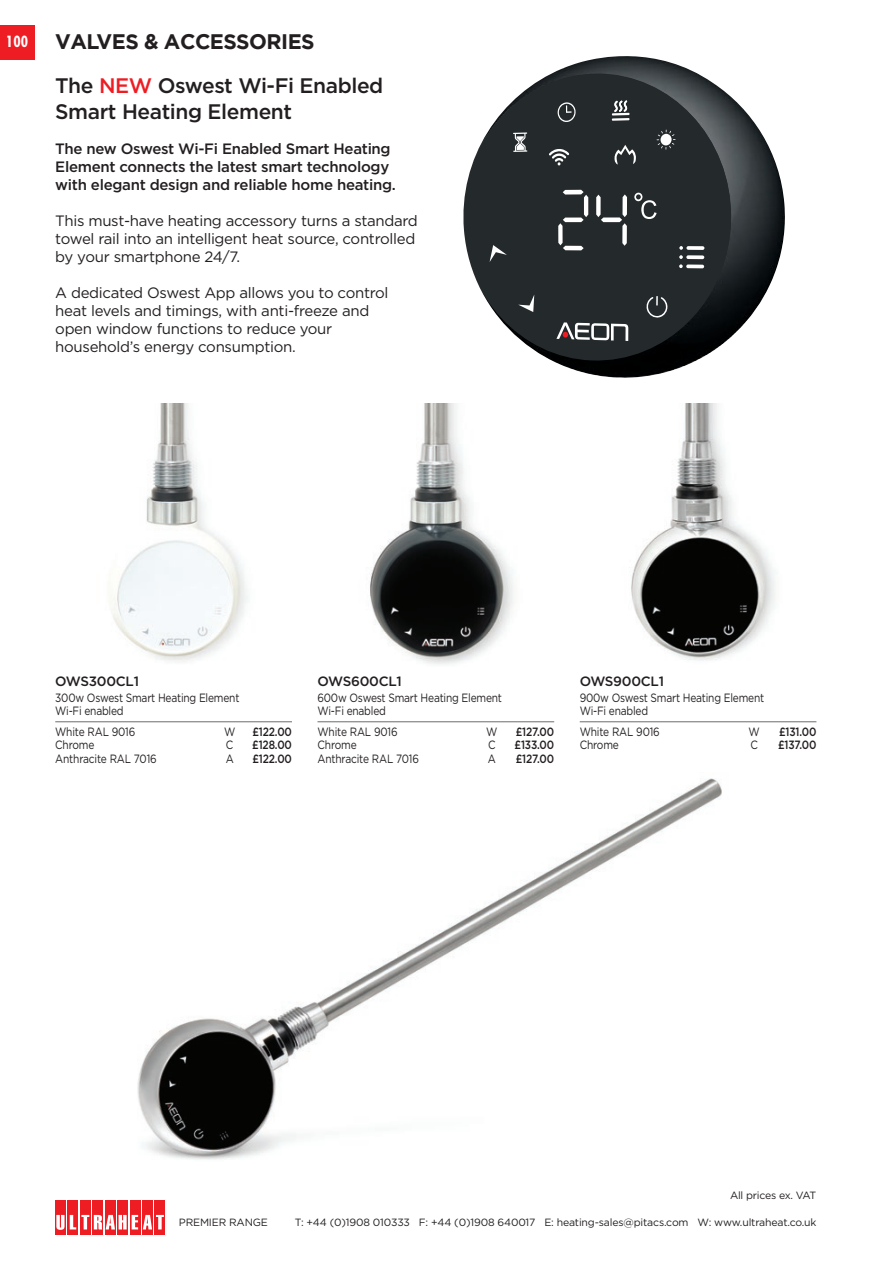
<style>
.page{position:relative;width:893px;height:1263px;background:#fff}
.page>*{position:absolute;margin:0;border:0;box-sizing:border-box;transform-origin:0 0}
.t1{font:500 21px/25.2px "Gotham";letter-spacing:-.02em;color:#231f20}
.t2{font:700 21px "Gotham";letter-spacing:-.025em;color:#231f20}
.t3{font:15px/18px "Gotham";letter-spacing:-.02em;color:#231f20}
.t4{font:500 15px/18px "Gotham";letter-spacing:-.02em;color:#231f20}
.t5{font:700 condensed 15px "Futura";color:#fff}
.t6{font:500 13.5px "Gotham";letter-spacing:-.02em;color:#231f20}
.t7{font:12px/13.5px "Gotham";letter-spacing:-.02em;color:#231f20;scale:.85 1}
.t8{font:500 12px "Gotham";letter-spacing:-.015em;color:#231f20;scale:.85 1}
.t9{font:10.5px "Gotham";letter-spacing:-.015em;color:#231f20}
.s1{color:#ee1d23}
</style>
<div class="page">
<img style="left:137px;top:778px;width:585px;height:382px">
<hr style="left:55px;top:721px;width:237px;height:1px;background:#6c6d70">
<hr style="left:317px;top:721px;width:237px;height:1px;background:#6c6d70">
<hr style="left:580px;top:721px;width:236px;height:1px;background:#6c6d70">
<img style="left:111px;top:403px;width:137px;height:259px">
<img style="left:631px;top:403px;width:144px;height:258px">
<img style="left:370px;top:403px;width:143px;height:261px">
<svg style="left:463px;top:56px;width:322px;height:322px"></svg>
<svg style="left:67px;top:1201px;width:88px;height:34px"></svg>
<div style="left:55px;top:1201px;width:11px;height:34px;background:#ee1d23"></div>
<div style="left:68px;top:1201px;width:10px;height:34px;background:#ee1d23"></div>
<div style="left:80px;top:1201px;width:11px;height:34px;background:#ee1d23"></div>
<div style="left:93px;top:1201px;width:10px;height:34px;background:#ee1d23"></div>
<div style="left:105px;top:1201px;width:10px;height:34px;background:#ee1d23"></div>
<div style="left:117px;top:1201px;width:11px;height:34px;background:#ee1d23"></div>
<div style="left:130px;top:1201px;width:10px;height:34px;background:#ee1d23"></div>
<div style="left:142px;top:1201px;width:11px;height:34px;background:#ee1d23"></div>
<div style="left:155px;top:1201px;width:10px;height:34px;background:#ee1d23"></div>
<svg style="left:56px;top:1215px;width:108px;height:15px"></svg>
<div style="left:0;top:26px;width:34px;height:34px;background:#ee1d23"></div>
<p class="t5" style="left:6px;top:32px;width:24px">100</p>
<h1 class="t2" style="left:55px;top:27px;width:261px">VALVES &amp; ACCESSORIES</h1>
<h1 class="t1" style="left:55px;top:73px;width:330px">The <span class="s1">NEW</span> Oswest Wi-Fi Enabled<br>Smart Heating Element</h1>
<p class="t4" style="left:55px;top:139px;width:342px">The new Oswest Wi-Fi Enabled Smart Heating<br>Element connects the latest smart technology with elegant design and reliable home heating.</p>
<p class="t3" style="left:55px;top:211px;width:364px">This must-have heating accessory turns a standard towel rail into an intelligent heat source, controlled by your smartphone 24/7.</p>
<p class="t3" style="left:55px;top:283px;width:335px">A dedicated Oswest App allows you to control heat levels and timings, with anti-freeze and open window functions to reduce your household’s energy consumption.</p>
<p class="t6" style="left:55px;top:672px;width:85px">OWS300CL1</p>
<p class="t7" style="left:55px;top:691px;width:218px">300w Oswest Smart Heating Element<br>Wi-Fi enabled</p>
<p class="t7" style="left:55px;top:725px;width:96px">White RAL 9016</p>
<p class="t7" style="left:224px;top:725px;width:15px">W</p>
<p class="t8" style="left:252px;top:724px;width:48px">£122.00</p>
<p class="t7" style="left:55px;top:738px;width:48px">Chrome</p>
<p class="t7" style="left:226px;top:738px;width:10px">C</p>
<p class="t8" style="left:252px;top:737px;width:48px">£128.00</p>
<p class="t7" style="left:55px;top:752px;width:121px">Anthracite RAL 7016</p>
<p class="t7" style="left:226px;top:752px;width:11px">A</p>
<p class="t8" style="left:252px;top:751px;width:48px">£122.00</p>
<p class="t6" style="left:317px;top:672px;width:86px">OWS600CL1</p>
<p class="t7" style="left:317px;top:691px;width:219px">600w Oswest Smart Heating Element<br>Wi-Fi enabled</p>
<p class="t7" style="left:317px;top:725px;width:96px">White RAL 9016</p>
<p class="t7" style="left:486px;top:725px;width:15px">W</p>
<p class="t8" style="left:516px;top:724px;width:47px">£127.00</p>
<p class="t7" style="left:317px;top:738px;width:48px">Chrome</p>
<p class="t7" style="left:488px;top:738px;width:10px">C</p>
<p class="t8" style="left:515px;top:737px;width:48px">£133.00</p>
<p class="t7" style="left:317px;top:752px;width:121px">Anthracite RAL 7016</p>
<p class="t7" style="left:488px;top:752px;width:11px">A</p>
<p class="t8" style="left:516px;top:751px;width:47px">£127.00</p>
<p class="t6" style="left:580px;top:672px;width:86px">OWS900CL1</p>
<p class="t7" style="left:580px;top:691px;width:219px">900w Oswest Smart Heating Element<br>Wi-Fi enabled</p>
<p class="t7" style="left:580px;top:725px;width:96px">White RAL 9016</p>
<p class="t7" style="left:748px;top:725px;width:15px">W</p>
<p class="t8" style="left:779px;top:724px;width:45px">£131.00</p>
<p class="t7" style="left:580px;top:738px;width:48px">Chrome</p>
<p class="t7" style="left:750px;top:738px;width:10px">C</p>
<p class="t8" style="left:778px;top:737px;width:47px">£137.00</p>
<p class="t9" style="left:730px;top:1189px;width:88px">All prices ex. VAT</p>
<p class="t9" style="left:179px;top:1216px;width:91px">PREMIER RANGE</p>
<p class="t9" style="left:295px;top:1216px;width:523px">T: +44 (0)1908 010333 F: +44 (0)1908 640017 E: heating-sales@pitacs.com W: www.ultraheat.co.uk</p>
</div>
